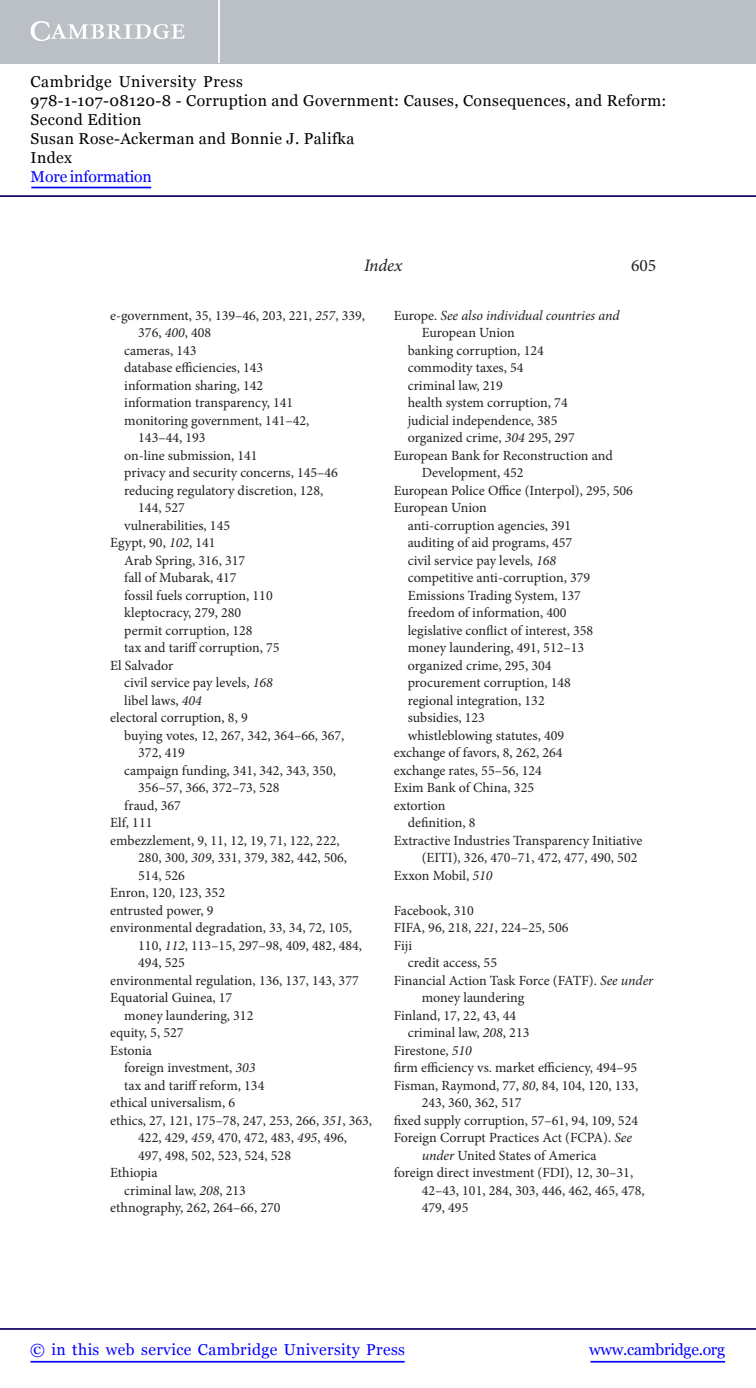
<style>
.page{position:relative;width:756px;height:1388px;background:#fff}
.page>*{position:absolute;margin:0;border:0;box-sizing:border-box;transform-origin:0 0}
.t1{font:italic 17.5px "Minion Pro";letter-spacing:-.005em;color:#231f20}
.t2{font:17.5px "Minion Pro";color:#231f20}
.t3{font:15.75px/18.9px "Georgia";letter-spacing:.025em;color:#000}
.t4{font:15.75px "Georgia";letter-spacing:.025em;color:#00f}
.t5{font:15.75px "Georgia";letter-spacing:-.015em;color:#00f}
.t6{font:15.75px "Georgia";letter-spacing:-.01em;color:#00f}
.t7{font:14px "Minion Pro";color:#231f20}
.t8{font:italic 14px "Minion Pro";letter-spacing:-.005em;color:#231f20}
.s1{font-style:italic}
.s2{font-style:normal}
</style>
<div class="page">
<hr style="left:591px;top:1361px;width:134px;height:1px;background:#00f">
<hr style="left:0;top:1328px;width:756px;height:2px;background:#150666">
<hr style="left:31px;top:1361px;width:374px;height:1px;background:#00f">
<div style="left:0;top:0;width:756px;height:63px;background:#bac0c6"></div>
<svg style="left:31px;top:21px;width:154px;height:20px"></svg>
<hr style="left:218px;top:0;width:2px;height:63px;background:#fff">
<hr style="left:0;top:195px;width:756px;height:2px;background:#150666">
<hr style="left:31px;top:187px;width:120px;height:1px;background:#00f">
<p class="t3" style="left:31px;top:73px;width:637px">Cambridge University Press<br>978-1-107-08120-8 - Corruption and Government: Causes, Consequences, and Reform:<br>Second Edition<br>Susan Rose-Ackerman and Bonnie J. Palifka<br>Index</p>
<p class="t6" style="left:31px;top:167px;width:123px">More information</p>
<p class="t1" style="left:364px;top:259px;width:40px">Index</p>
<p class="t2" style="left:631px;top:259px;width:27px">605</p>
<p class="t7" style="left:110px;top:310px;width:256px">e-government, 35 , 139 – 46 , 203 , 221 , <span class="s1">257</span> , 339 ,</p>
<p class="t7" style="left:138px;top:327px;width:75px">376 , <span class="s1">400</span> , 408</p>
<p class="t7" style="left:124px;top:345px;width:74px">cameras, 143</p>
<p class="t7" style="left:124px;top:362px;width:141px">database efficiencies, 143</p>
<p class="t7" style="left:124px;top:380px;width:141px">information sharing, 142</p>
<p class="t7" style="left:124px;top:397px;width:171px">information transparency, 141</p>
<p class="t7" style="left:124px;top:415px;width:187px">monitoring government, 141 – 42 ,</p>
<p class="t7" style="left:138px;top:432px;width:69px">143 – 44 , 193</p>
<p class="t7" style="left:124px;top:450px;width:135px">on-line submission, 141</p>
<p class="t7" style="left:124px;top:467px;width:215px">privacy and security concerns, 145 – 46</p>
<p class="t7" style="left:124px;top:485px;width:201px">reducing regulatory discretion, 128 ,</p>
<p class="t7" style="left:138px;top:502px;width:48px">144 , 527</p>
<p class="t7" style="left:124px;top:520px;width:107px">vulnerabilities, 145</p>
<p class="t7" style="left:110px;top:537px;width:107px">Egypt, 90 , <span class="s1">102</span> , 141</p>
<p class="t7" style="left:124px;top:555px;width:122px">Arab Spring, 316 , 317</p>
<p class="t7" style="left:124px;top:572px;width:114px">fall of Mubarak, 417</p>
<p class="t7" style="left:124px;top:590px;width:150px">fossil fuels corruption, 110</p>
<p class="t7" style="left:124px;top:607px;width:119px">kleptocracy, 279 , 280</p>
<p class="t7" style="left:124px;top:625px;width:130px">permit corruption, 128</p>
<p class="t7" style="left:124px;top:642px;width:157px">tax and tariff corruption, 75</p>
<p class="t7" style="left:110px;top:660px;width:65px">El Salvador</p>
<p class="t7" style="left:124px;top:677px;width:150px">civil service pay levels, <span class="s1">168</span></p>
<p class="t7" style="left:124px;top:695px;width:79px">libel laws, <span class="s1">404</span></p>
<p class="t7" style="left:110px;top:712px;width:139px">electoral corruption, 8 , 9</p>
<p class="t7" style="left:124px;top:730px;width:222px">buying votes, 12 , 267 , 342 , 364 – 66 , 367 ,</p>
<p class="t7" style="left:138px;top:747px;width:48px">372 , 419</p>
<p class="t7" style="left:124px;top:765px;width:213px">campaign funding, 341 , 342 , 343 , 350 ,</p>
<p class="t7" style="left:138px;top:782px;width:143px">356 – 57 , 366 , 372 – 73 , 528</p>
<p class="t7" style="left:124px;top:800px;width:58px">fraud, 367</p>
<p class="t7" style="left:110px;top:817px;width:44px">Elf, 111</p>
<p class="t7" style="left:110px;top:835px;width:231px">embezzlement, 9 , 11 , 12 , 19 , 71 , 122 , 222 ,</p>
<p class="t7" style="left:138px;top:852px;width:210px">280 , 300 , <span class="s1">309</span> , 331 , 379 , 382 , 442 , 506 ,</p>
<p class="t7" style="left:138px;top:870px;width:48px">514 , 526</p>
<p class="t7" style="left:110px;top:887px;width:116px">Enron, 120 , 123 , 352</p>
<p class="t7" style="left:110px;top:905px;width:105px">entrusted power, 9</p>
<p class="t7" style="left:110px;top:922px;width:243px">environmental degradation, 33 , 34 , 72 , 105 ,</p>
<p class="t7" style="left:138px;top:940px;width:225px">110 , <span class="s1">112</span> , 113 – 15 , 297 – 98 , 409 , 482 , 484 ,</p>
<p class="t7" style="left:138px;top:957px;width:48px">494 , 525</p>
<p class="t7" style="left:110px;top:975px;width:250px">environmental regulation, 136 , 137 , 143 , 377</p>
<p class="t7" style="left:110px;top:992px;width:124px">Equatorial Guinea, 17</p>
<p class="t7" style="left:124px;top:1010px;width:131px">money laundering, 312</p>
<p class="t7" style="left:110px;top:1027px;width:75px">equity, 5 , 527</p>
<p class="t7" style="left:110px;top:1045px;width:43px">Estonia</p>
<p class="t7" style="left:124px;top:1062px;width:133px">foreign investment, <span class="s1">303</span></p>
<p class="t7" style="left:124px;top:1080px;width:142px">tax and tariff reform, 134</p>
<p class="t7" style="left:110px;top:1097px;width:126px">ethical universalism, 6</p>
<p class="t7" style="left:110px;top:1115px;width:263px">ethics, 27 , 121 , 175 – 78 , 247 , 253 , 266 , <span class="s1">351</span> , 363 ,</p>
<p class="t7" style="left:138px;top:1132px;width:210px">422 , 429 , <span class="s1">459</span> , 470 , 472 , 483 , <span class="s1">495</span> , 496 ,</p>
<p class="t7" style="left:138px;top:1150px;width:154px">497 , 498 , 502 , 523 , 524 , 528</p>
<p class="t7" style="left:110px;top:1167px;width:49px">Ethiopia</p>
<p class="t7" style="left:124px;top:1185px;width:123px">criminal law, <span class="s1">208</span> , 213</p>
<p class="t7" style="left:110px;top:1202px;width:172px">ethnography, 262 , 264 – 66 , 270</p>
<p class="t8" style="left:394px;top:310px;width:227px"><span class="s2">Europe.</span> See also individual countries and</p>
<p class="t7" style="left:422px;top:327px;width:95px">European Union</p>
<p class="t7" style="left:408px;top:345px;width:138px">banking corruption, 124</p>
<p class="t7" style="left:408px;top:362px;width:117px">commodity taxes, 54</p>
<p class="t7" style="left:408px;top:380px;width:97px">criminal law, 219</p>
<p class="t7" style="left:408px;top:397px;width:161px">health system corruption, 74</p>
<p class="t7" style="left:408px;top:415px;width:151px">judicial independence, 385</p>
<p class="t7" style="left:408px;top:432px;width:169px">organized crime, <span class="s1">304</span> 295 , 297</p>
<p class="t7" style="left:394px;top:450px;width:221px">European Bank for Reconstruction and</p>
<p class="t7" style="left:422px;top:467px;width:103px">Development, 452</p>
<p class="t7" style="left:394px;top:485px;width:241px">European Police Office (Interpol), 295 , 506</p>
<p class="t7" style="left:394px;top:502px;width:95px">European Union</p>
<p class="t7" style="left:408px;top:520px;width:165px">anti-corruption agencies, 391</p>
<p class="t7" style="left:408px;top:537px;width:166px">auditing of aid programs, 457</p>
<p class="t7" style="left:408px;top:555px;width:150px">civil service pay levels, <span class="s1">168</span></p>
<p class="t7" style="left:408px;top:572px;width:184px">competitive anti-corruption, 379</p>
<p class="t7" style="left:408px;top:590px;width:175px">Emissions Trading System, 137</p>
<p class="t7" style="left:408px;top:607px;width:160px">freedom of information, 400</p>
<p class="t7" style="left:408px;top:625px;width:187px">legislative conflict of interest, 358</p>
<p class="t7" style="left:408px;top:642px;width:178px">money laundering, 491 , 512 – 13</p>
<p class="t7" style="left:408px;top:660px;width:145px">organized crime, 295 , 304</p>
<p class="t7" style="left:408px;top:677px;width:165px">procurement corruption, 148</p>
<p class="t7" style="left:408px;top:695px;width:138px">regional integration, 132</p>
<p class="t7" style="left:408px;top:712px;width:79px">subsidies, 123</p>
<p class="t7" style="left:408px;top:730px;width:158px">whistleblowing statutes, 409</p>
<p class="t7" style="left:394px;top:747px;width:170px">exchange of favors, 8 , 262 , 264</p>
<p class="t7" style="left:394px;top:765px;width:150px">exchange rates, 55 – 56 , 124</p>
<p class="t7" style="left:394px;top:782px;width:142px">Exim Bank of China, 325</p>
<p class="t7" style="left:394px;top:800px;width:53px">extortion</p>
<p class="t7" style="left:408px;top:817px;width:69px">definition, 8</p>
<p class="t7" style="left:394px;top:835px;width:250px">Extractive Industries Transparency Initiative</p>
<p class="t7" style="left:422px;top:852px;width:217px">(EITI), 326 , 470 – 71 , 472 , 477 , 490 , 502</p>
<p class="t7" style="left:394px;top:870px;width:100px">Exxon Mobil, <span class="s1">510</span></p>
<p class="t7" style="left:394px;top:905px;width:82px">Facebook, 310</p>
<p class="t7" style="left:394px;top:922px;width:176px">FIFA, 96 , 218 , <span class="s1">221</span> , 224 – 25 , 506</p>
<p class="t7" style="left:394px;top:940px;width:20px">Fiji</p>
<p class="t7" style="left:408px;top:957px;width:91px">credit access, 55</p>
<p class="t7" style="left:394px;top:975px;width:261px">Financial Action Task Force (FATF). <span class="s1">See under</span></p>
<p class="t7" style="left:422px;top:992px;width:104px">money laundering</p>
<p class="t7" style="left:394px;top:1010px;width:124px">Finland, 17 , 22 , 43 , 44</p>
<p class="t7" style="left:408px;top:1027px;width:123px">criminal law, <span class="s1">208</span> , 213</p>
<p class="t7" style="left:394px;top:1045px;width:80px">Firestone, <span class="s1">510</span></p>
<p class="t7" style="left:394px;top:1062px;width:245px">firm efficiency vs. market efficiency, 494 – 95</p>
<p class="t7" style="left:394px;top:1080px;width:246px">Fisman, Raymond, 77 , <span class="s1">80</span> , 84 , 104 , 120 , 133 ,</p>
<p class="t7" style="left:422px;top:1097px;width:101px">243 , 360 , 362 , 517</p>
<p class="t7" style="left:394px;top:1115px;width:246px">fixed supply corruption, 57 – 61 , 94 , 109 , 524</p>
<p class="t7" style="left:394px;top:1132px;width:240px">Foreign Corrupt Practices Act (FCPA). <span class="s1">See</span></p>
<p class="t7" style="left:422px;top:1150px;width:176px"><span class="s1">under</span> United States of America</p>
<p class="t7" style="left:394px;top:1167px;width:241px">foreign direct investment (FDI), 12 , 30 – 31 ,</p>
<p class="t7" style="left:422px;top:1185px;width:225px">42 – 43 , 101 , 284 , 303 , 446 , 462 , 465 , 478 ,</p>
<p class="t7" style="left:422px;top:1202px;width:48px">479 , 495</p>
<p class="t4" style="left:30px;top:1339px;width:376px">© in this web service Cambridge University Press</p>
<p class="t5" style="left:589px;top:1339px;width:137px">www.cambridge.org</p>
</div>
